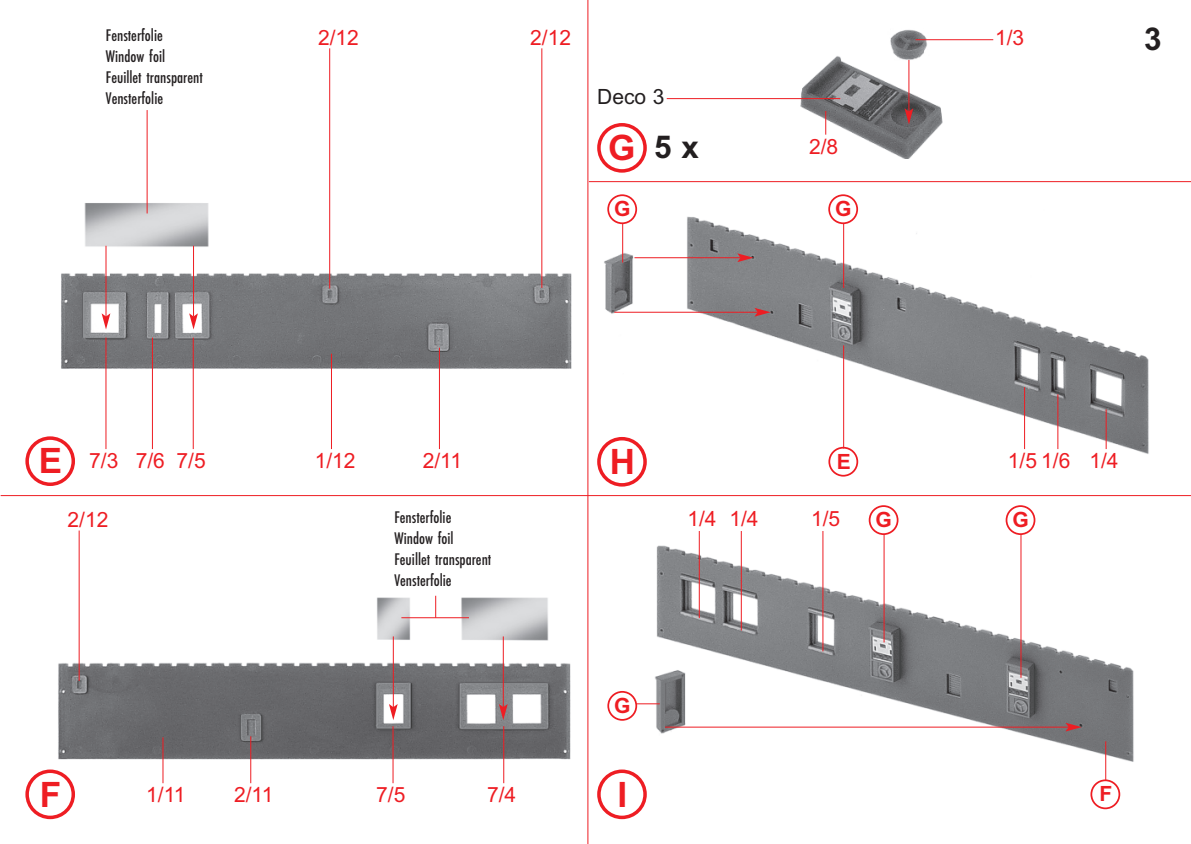
<style>
.page{position:relative;width:1191px;height:844px;background:#fff}
.page>*{position:absolute;margin:0;border:0;box-sizing:border-box;transform-origin:0 0}
.t1{font:700 35px "Arial";color:#ee1d23}
.t2{font:700 31.5px "Arial";color:#231f20}
.t3{font:21px "Arial";color:#ee1d23}
.t4{font:700 21px "Arial";color:#ee1d23}
.t5{font:21px "Arial";color:#231f20}
.t6{font:17.5px/21px "Futura EF Medium Con";color:#231f20}
</style>
<div class="page">
<hr style="left:587px;top:0;width:1px;height:843px;background:#ee1d23">
<hr style="left:1px;top:495px;width:1190px;height:1px;background:#ee1d23">
<hr style="left:589px;top:181px;width:602px;height:1px;background:#ee1d23">
<img style="left:655px;top:543px;width:479px;height:223px">
<img style="left:604px;top:208px;width:545px;height:246px">
<img style="left:798px;top:30px;width:147px;height:129px">
<img style="left:58px;top:585px;width:513px;height:178px">
<img style="left:61px;top:193px;width:511px;height:180px">
<svg style="left:25px;top:436px;width:50px;height:50px"></svg>
<svg style="left:25px;top:769px;width:50px;height:50px"></svg>
<svg style="left:597px;top:123px;width:50px;height:50px"></svg>
<svg style="left:597px;top:437px;width:50px;height:49px"></svg>
<svg style="left:597px;top:769px;width:50px;height:50px"></svg>
<svg style="left:828px;top:194px;width:30px;height:30px"></svg>
<svg style="left:828px;top:446px;width:30px;height:30px"></svg>
<svg style="left:1090px;top:779px;width:30px;height:30px"></svg>
<hr style="left:147px;top:110px;width:1px;height:103px;background:#ee1d23">
<hr style="left:329px;top:48px;width:1px;height:240px;background:#ee1d23">
<hr style="left:541px;top:48px;width:1px;height:240px;background:#ee1d23">
<hr style="left:843px;top:223px;width:1px;height:65px;background:#ee1d23">
<svg style="left:868px;top:505px;width:30px;height:30px"></svg>
<hr style="left:883px;top:534px;width:1px;height:108px;background:#ee1d23">
<svg style="left:1005px;top:505px;width:30px;height:30px"></svg>
<hr style="left:1020px;top:534px;width:1px;height:143px;background:#ee1d23">
<hr style="left:1105px;top:741px;width:1px;height:38px;background:#ee1d23">
<hr style="left:843px;top:345px;width:1px;height:103px;background:#ee1d23">
<svg style="left:607px;top:690px;width:53px;height:30px"></svg>
<svg style="left:607px;top:194px;width:30px;height:30px"></svg>
<hr style="left:622px;top:223px;width:1px;height:39px;background:#ee1d23">
<hr style="left:915px;top:39px;width:78px;height:1px;background:#ee1d23">
<hr style="left:666px;top:98px;width:174px;height:1px;background:#ee1d23">
<hr style="left:105px;top:337px;width:1px;height:112px;background:#ee1d23">
<hr style="left:152px;top:337px;width:1px;height:112px;background:#ee1d23">
<hr style="left:193px;top:337px;width:1px;height:112px;background:#ee1d23">
<hr style="left:439px;top:347px;width:1px;height:102px;background:#ee1d23">
<svg style="left:825px;top:111px;width:1px;height:24px"></svg>
<hr style="left:331px;top:353px;width:1px;height:96px;background:#ee1d23">
<hr style="left:1024px;top:387px;width:1px;height:62px;background:#ee1d23">
<hr style="left:699px;top:531px;width:1px;height:87px;background:#ee1d23">
<hr style="left:741px;top:531px;width:1px;height:99px;background:#ee1d23">
<hr style="left:822px;top:531px;width:1px;height:120px;background:#ee1d23">
<hr style="left:1057px;top:394px;width:1px;height:55px;background:#ee1d23">
<hr style="left:1105px;top:409px;width:1px;height:40px;background:#ee1d23">
<svg style="left:435px;top:595px;width:1px;height:22px"></svg>
<hr style="left:401px;top:617px;width:68px;height:1px;background:#ee1d23">
<hr style="left:79px;top:530px;width:1px;height:150px;background:#ee1d23">
<hr style="left:392px;top:726px;width:1px;height:57px;background:#ee1d23">
<hr style="left:503px;top:726px;width:1px;height:57px;background:#ee1d23">
<hr style="left:250px;top:736px;width:1px;height:47px;background:#ee1d23">
<hr style="left:162px;top:737px;width:1px;height:46px;background:#ee1d23">
<hr style="left:106px;top:246px;width:1px;height:70px;background:#ee1d23">
<svg style="left:102px;top:313px;width:8px;height:16px"></svg>
<hr style="left:193px;top:246px;width:1px;height:70px;background:#ee1d23">
<svg style="left:189px;top:313px;width:9px;height:16px"></svg>
<hr style="left:908px;top:60px;width:1px;height:51px;background:#ee1d23">
<svg style="left:904px;top:108px;width:9px;height:16px"></svg>
<hr style="left:634px;top:257px;width:106px;height:1px;background:#ee1d23">
<svg style="left:737px;top:253px;width:16px;height:9px"></svg>
<hr style="left:614px;top:312px;width:143px;height:1px;background:#ee1d23">
<svg style="left:754px;top:308px;width:16px;height:8px"></svg>
<hr style="left:665px;top:726px;width:403px;height:1px;background:#ee1d23">
<svg style="left:1065px;top:722px;width:16px;height:9px"></svg>
<hr style="left:393px;top:636px;width:1px;height:70px;background:#ee1d23">
<svg style="left:389px;top:703px;width:9px;height:17px"></svg>
<hr style="left:503px;top:636px;width:1px;height:70px;background:#ee1d23">
<svg style="left:499px;top:703px;width:8px;height:17px"></svg>
<p class="t6" style="left:106px;top:26px;width:98px">Fensterfolie<br>Window foil<br>Feuillet transparent<br>Vensterfolie</p>
<p class="t3" style="left:318px;top:25px;width:42px">2/12</p>
<p class="t3" style="left:530px;top:25px;width:42px">2/12</p>
<p class="t3" style="left:995px;top:25px;width:31px">1/3</p>
<p class="t5" style="left:597px;top:85px;width:69px">Deco 3</p>
<h1 class="t1" style="left:608px;top:127px;width:29px">G</h1>
<h2 class="t2" style="left:654px;top:128px;width:46px">5 x</h2>
<p class="t3" style="left:809px;top:134px;width:31px">2/8</p>
<p class="t4" style="left:614px;top:197px;width:18px">G</p>
<p class="t4" style="left:835px;top:197px;width:18px">G</p>
<h2 class="t2" style="left:1144px;top:20px;width:19px">3</h2>
<h1 class="t1" style="left:39px;top:440px;width:25px">E</h1>
<p class="t3" style="left:89px;top:448px;width:31px">7/3</p>
<h1 class="t1" style="left:609px;top:441px;width:27px">H</h1>
<p class="t3" style="left:136px;top:448px;width:71px">7/6 7/5</p>
<p class="t3" style="left:423px;top:448px;width:41px">2/11</p>
<p class="t3" style="left:315px;top:448px;width:42px">1/12</p>
<p class="t3" style="left:1007px;top:448px;width:112px">1/5 1/6 1/4</p>
<p class="t4" style="left:837px;top:449px;width:16px">E</p>
<p class="t3" style="left:67px;top:507px;width:42px">2/12</p>
<p class="t6" style="left:394px;top:508px;width:98px">Fensterfolie<br>Window foil<br>Feuillet transparent<br>Vensterfolie</p>
<p class="t3" style="left:687px;top:506px;width:73px">1/4 1/4</p>
<p class="t3" style="left:811px;top:506px;width:31px">1/5</p>
<p class="t4" style="left:875px;top:507px;width:18px">G</p>
<p class="t4" style="left:1012px;top:507px;width:18px">G</p>
<h1 class="t1" style="left:40px;top:773px;width:23px">F</h1>
<p class="t3" style="left:146px;top:782px;width:41px">1/11</p>
<p class="t3" style="left:234px;top:782px;width:41px">2/11</p>
<p class="t3" style="left:376px;top:782px;width:31px">7/5</p>
<p class="t3" style="left:487px;top:782px;width:31px">7/4</p>
<p class="t4" style="left:614px;top:693px;width:18px">G</p>
<h1 class="t1" style="left:617px;top:773px;width:11px">I</h1>
<p class="t4" style="left:1099px;top:781px;width:14px">F</p>
</div>
